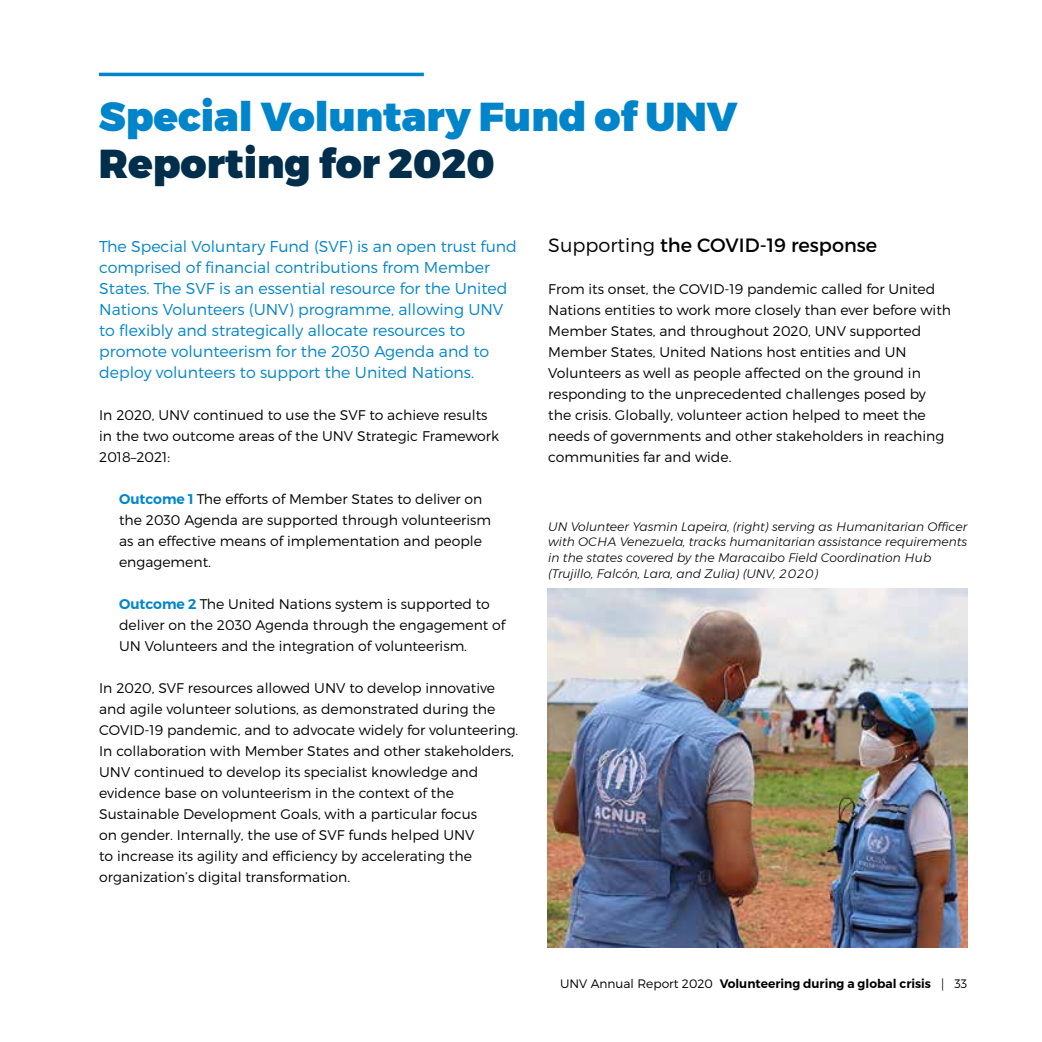
<style>
.page{position:relative;width:1042px;height:1042px;background:#fff}
.page>*{position:absolute;margin:0;border:0;box-sizing:border-box;transform-origin:0 0}
.t1{font:900 40.25px "Montserrat";color:#0085ca}
.t2{font:900 40.25px "Montserrat";color:#002e4b}
.t3{font:19.25px "Montserrat";color:#000}
.t4{font:300 15.75px/21px "Montserrat";color:#0085ca}
.t5{font:300 14px/21px "Montserrat";color:#000}
.t6{font:italic 300 12.25px/15.8px "Montserrat";color:#000}
.t7{font:600 12.25px "Montserrat";color:#000}
.s1{font-weight:600;color:#0085ca}
.s2{font-weight:300}
.s3{font-family:"Klavika";font-weight:400}
</style>
<div class="page">
<hr style="left:99px;top:73px;width:325px;height:3px;background:#0085ca">
<img style="left:548px;top:588px;width:419px;height:359px">
<h1 class="t1" style="left:99px;top:83px;width:640px">Special Voluntary Fund of UNV</h1>
<h1 class="t2" style="left:99px;top:131px;width:397px">Reporting for 2020</h1>
<p class="t4" style="left:99px;top:235px;width:419px">The Special Voluntary Fund (SVF) is an open trust fund comprised of financial contributions from Member States. The SVF is an essential resource for the United Nations Volunteers (UNV) programme, allowing UNV to flexibly and strategically allocate resources to promote volunteerism for the 2030 Agenda and to deploy volunteers to support the United Nations.</p>
<p class="t5" style="left:99px;top:404px;width:401px">In 2020, UNV continued to use the SVF to achieve results in the two outcome areas of the UNV Strategic Framework<br>2018–2021:</p>
<p class="t5" style="left:119px;top:488px;width:374px"><span class="s1">Outcome 1</span> The efforts of Member States to deliver on the 2030 Agenda are supported through volunteerism as an effective means of implementation and people engagement.</p>
<p class="t5" style="left:119px;top:593px;width:388px"><span class="s1">Outcome 2</span> The United Nations system is supported to deliver on the 2030 Agenda through the engagement of<br>UN Volunteers and the integration of volunteerism.</p>
<p class="t5" style="left:99px;top:677px;width:421px">In 2020, SVF resources allowed UNV to develop innovative and agile volunteer solutions, as demonstrated during the COVID-19 pandemic, and to advocate widely for volunteering.<br>In collaboration with Member States and other stakeholders, UNV continued to develop its specialist knowledge and evidence base on volunteerism in the context of the Sustainable Development Goals, with a particular focus<br>on gender. Internally, the use of SVF funds helped UNV<br>to increase its agility and efficiency by accelerating the organization’s digital transformation.</p>
<h2 class="t3" style="left:548px;top:233px;width:330px"><span class="s2">Supporting</span> the COVID-19 response</h2>
<p class="t5" style="left:548px;top:278px;width:404px">From its onset, the COVID-19 pandemic called for United Nations entities to work more closely than ever before with Member States, and throughout 2020, UNV supported Member States, United Nations host entities and UN Volunteers as well as people affected on the ground in responding to the unprecedented challenges posed by the crisis. Globally, volunteer action helped to meet the needs of governments and other stakeholders in reaching communities far and wide.</p>
<p class="t6" style="left:548px;top:518px;width:420px">UN Volunteer Yasmin Lapeira, (right) serving as Humanitarian Officer with OCHA Venezuela, tracks humanitarian assistance requirements in the states covered by the Maracaibo Field Coordination Hub (Trujillo, Falcón, Lara, and Zulia) (UNV, 2020)</p>
<p class="t7" style="left:560px;top:974px;width:409px"><span class="s2">UNV Annual Report 2020</span> Volunteering during a global crisis <span class="s3">|</span> <span class="s2">33</span></p>
</div>
